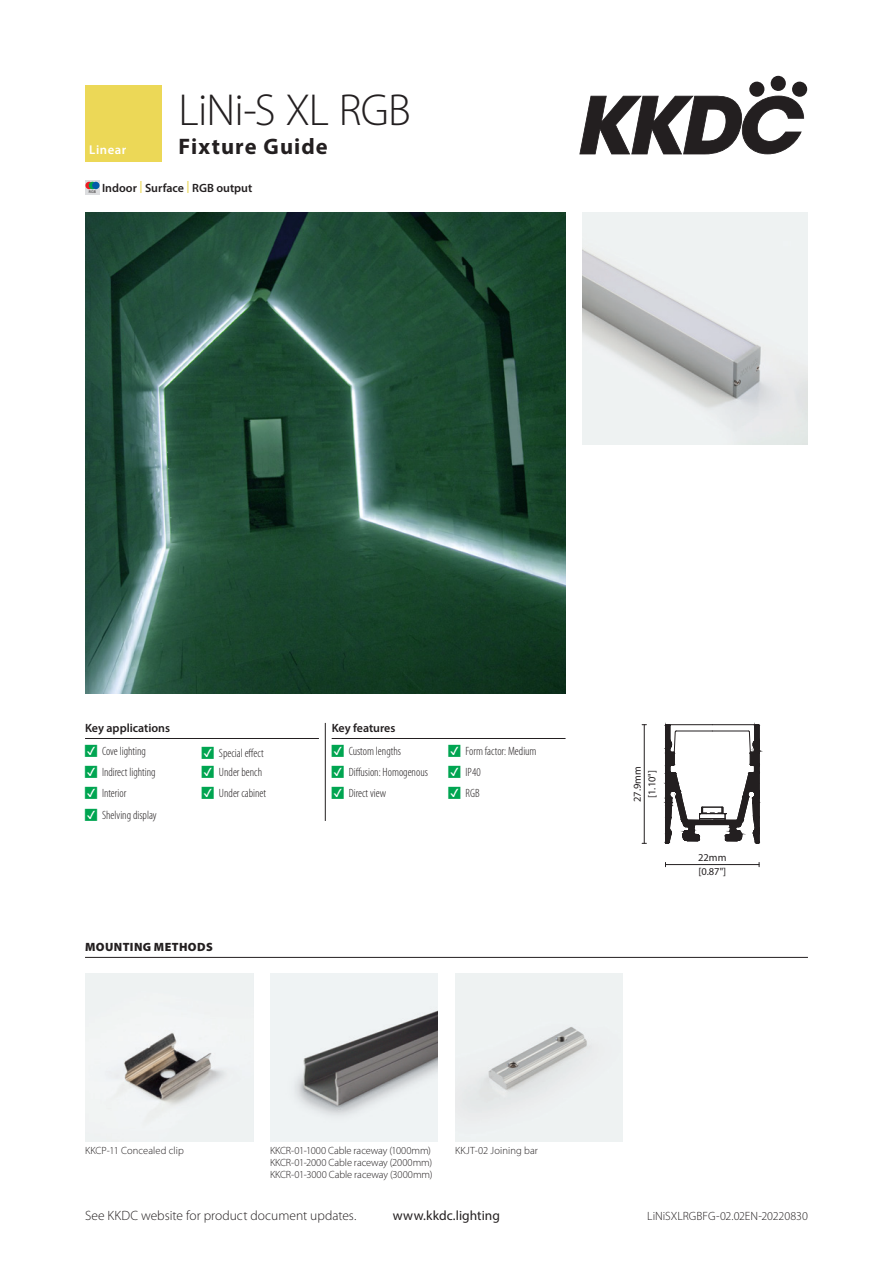
<style>
.page{position:relative;width:893px;height:1263px;background:#fff}
.page>*{position:absolute;margin:0;border:0;box-sizing:border-box;transform-origin:0 0}
.t1{font:300 45px "Myriad Pro";letter-spacing:-.02em;color:#231f20}
.t2{font:700 22.5px "Myriad Pro";letter-spacing:.05em;color:#231f20}
.t3{font:300 13.5px "Myriad Pro";color:#231f20}
.t4{font:13.5px "Myriad Pro";letter-spacing:.005em;color:#231f20}
.t5{font:600 12.75px "Myriad Pro";letter-spacing:.04em;color:#fff}
.t6{font:300 condensed 12px "Myriad Pro";color:#231f20}
.t7{font:300 12px "Myriad Pro";color:#231f20}
.Key_headings{font:600 12px "Myriad Pro";color:#231f20}
.summary_points_Linea{font:600 12px "Myriad Pro";color:#231f20}
.mounting_methods_hea{font:900 12px "Myriad Pro";letter-spacing:.035em;color:#231f20}
.mounting_methods_tex{font:300 10.5px/12px "Myriad Pro";letter-spacing:-.005em;color:#231f20}
.t8{font:10.5px/15px "Myriad Pro";color:#231f20;text-align:center}
.t9{font:3.9px "Myriad Pro";color:#231f20}
.s1{color:#ebd858}
.s2{color:#00a551}
</style>
<div class="page">
<svg style="left:579px;top:96px;width:225px;height:58px"></svg>
<svg style="left:749px;top:81px;width:16px;height:16px"></svg>
<div style="left:770px;top:76px;width:16px;height:15px;background:#231f20;border-radius:50%"></div>
<div style="left:792px;top:81px;width:15px;height:16px;background:#231f20;border-radius:50%"></div>
<div style="left:85px;top:85px;width:77px;height:77px;background:#ecd857"></div>
<hr style="left:85px;top:957px;width:723px;height:1px;background:#231f20">
<img style="left:85px;top:974px;width:168px;height:168px">
<img style="left:270px;top:974px;width:168px;height:168px">
<img style="left:455px;top:974px;width:168px;height:168px">
<img style="left:85px;top:213px;width:481px;height:480px">
<img style="left:583px;top:213px;width:225px;height:231px">
<svg style="left:665px;top:724px;width:95px;height:120px"></svg>
<hr style="left:688px;top:820px;width:49px;height:1px;background:#231f20">
<hr style="left:644px;top:725px;width:1px;height:118px;background:#231f20">
<hr style="left:665px;top:864px;width:94px;height:1px;background:#231f20">
<svg style="left:85px;top:180px;width:15px;height:15px"></svg>
<svg style="left:85px;top:182px;width:8px;height:7px"></svg>
<svg style="left:89px;top:182px;width:7px;height:7px"></svg>
<div style="left:92px;top:182px;width:8px;height:7px;background:#015aaa;border-radius:50%"></div>
<hr style="left:325px;top:723px;width:1px;height:98px;background:#231f20">
<hr style="left:85px;top:738px;width:234px;height:1px;background:#231f20">
<hr style="left:332px;top:738px;width:234px;height:1px;background:#231f20">
<h1 class="t1" style="left:179px;top:83px;width:234px">LiNi-S XL RGB</h1>
<p class="t5" style="left:89px;top:142px;width:38px">Linear</p>
<h2 class="t2" style="left:179px;top:132px;width:151px">Fixture Guide</h2>
<p class="t9" style="left:89px;top:189px;width:9px">RGB</p>
<p class="summary_points_Linea" style="left:102px;top:180px;width:152px">Indoor <span class="s1">|</span> Surface <span class="s1">|</span> RGB output</p>
<p class="Key_headings" style="left:85px;top:720px;width:87px">Key applications</p>
<p class="t6" style="left:85px;top:744px;width:62px"><span class="s2">•</span> Cove lighting</p>
<p class="t6" style="left:85px;top:766px;width:72px"><span class="s2">•</span> Indirect lighting</p>
<p class="t6" style="left:85px;top:787px;width:43px"><span class="s2">•</span> Interior</p>
<p class="t6" style="left:85px;top:808px;width:73px"><span class="s2">•</span> Shelving display</p>
<p class="t6" style="left:202px;top:746px;width:63px"><span class="s2">•</span> Special effect</p>
<p class="t6" style="left:202px;top:766px;width:62px"><span class="s2">•</span> Under bench</p>
<p class="t6" style="left:202px;top:787px;width:66px"><span class="s2">•</span> Under cabinet</p>
<p class="mounting_methods_hea" style="left:85px;top:939px;width:129px">MOUNTING METHODS</p>
<p class="Key_headings" style="left:332px;top:720px;width:65px">Key features</p>
<p class="t6" style="left:332px;top:744px;width:71px"><span class="s2">•</span> Custom lengths</p>
<p class="t6" style="left:332px;top:766px;width:98px"><span class="s2">•</span> Diffusion: Homogenous</p>
<p class="t6" style="left:332px;top:787px;width:56px"><span class="s2">•</span> Direct view</p>
<p class="t6" style="left:449px;top:744px;width:90px"><span class="s2">•</span> Form factor: Medium</p>
<p class="t6" style="left:449px;top:766px;width:34px"><span class="s2">•</span> IP40</p>
<p class="t6" style="left:449px;top:787px;width:32px"><span class="s2">•</span> RGB</p>
<p class="mounting_methods_tex" style="left:85px;top:1144px;width:100px">KKCP-11 Concealed clip</p>
<p class="mounting_methods_tex" style="left:270px;top:1144px;width:164px">KKCR-01-1000 Cable raceway (1000mm)<br>KKCR-01-2000 Cable raceway (2000mm)<br>KKCR-01-3000 Cable raceway (3000mm)</p>
<p class="mounting_methods_tex" style="left:455px;top:1144px;width:85px">KKJT-02 Joining bar</p>
<p class="t8" style="left:629px;top:802px;width:37px;rotate:-90deg">27.9mm [1.10"]</p>
<p class="t8" style="left:698px;top:850px;width:30px;line-height:14px;text-align:left">22mm [0.87"]</p>
<p class="t3" style="left:85px;top:1208px;width:273px">See KKDC website for product document updates.</p>
<p class="t4" style="left:393px;top:1207px;width:109px">www.kkdc.lighting</p>
<p class="t7" style="left:647px;top:1209px;width:162px">LiNiSXLRGBFG-02.02EN-20220830</p>
</div>
